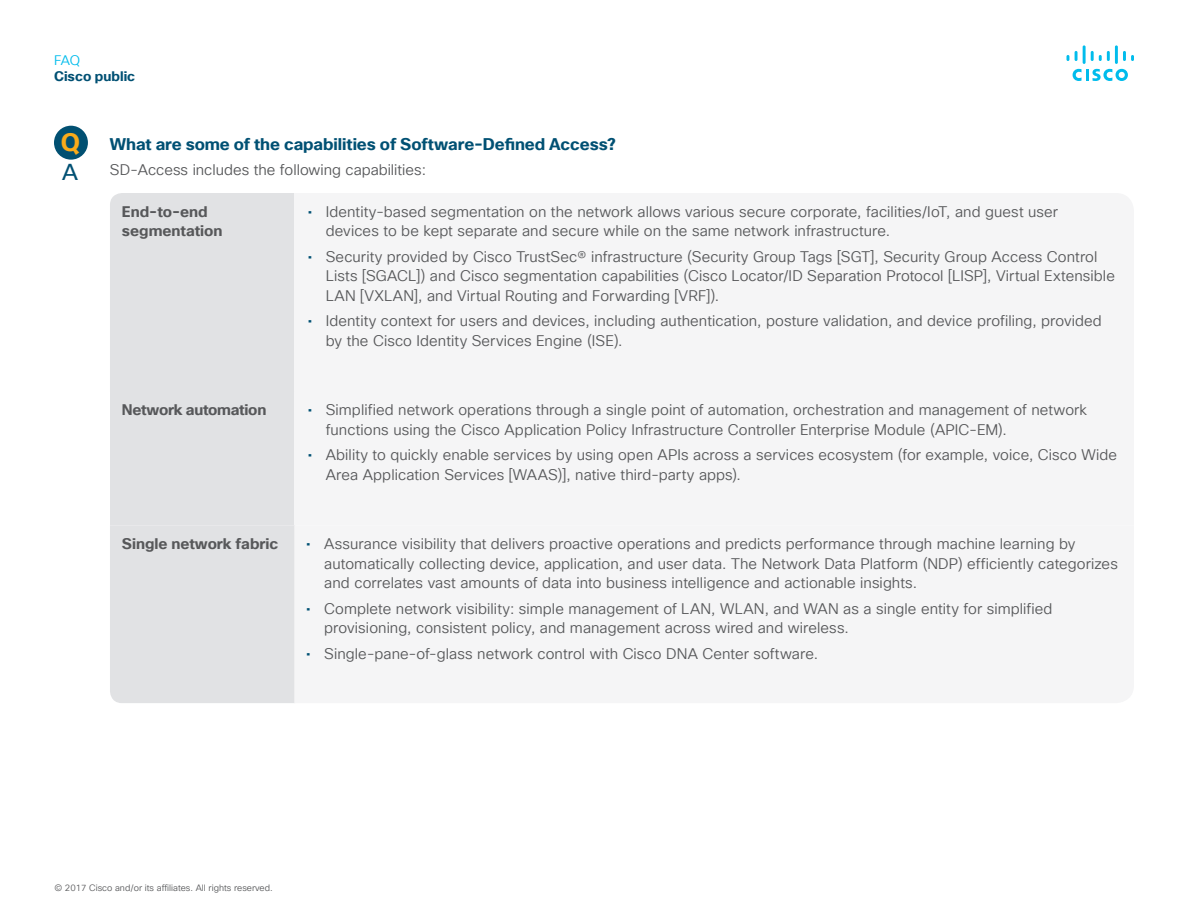
<style>
.page{position:relative;width:1188px;height:918px;background:#fff}
.page>*{position:absolute;margin:0;border:0;box-sizing:border-box;transform-origin:0 0}
.Subhead2_Orange{font:700 24.6px "Cisco Sans TT";color:#faab1a}
.Subhead2_Orange-2{font:22.5px "Cisco Sans TT";color:#005073}
.Subhead3_Indigo{font:700 16.5px "Cisco Sans TT";letter-spacing:-.005em;color:#005073}
.Body{font:15px/19.5px "Cisco Sans TT Light";letter-spacing:.005em;color:#57585a}
.Body-2{font:700 15px/19.5px "Cisco Sans TT";color:#57585a}
.t1{font:700 13.5px "Cisco Sans TT";color:#005073}
.t2{font:13.5px "Cisco Sans TT Light";color:#01bcec}
.t3{font:9px "Cisco Sans TT Light";color:#57585a}
.s1{font-family:"Cisco Sans TT";color:#005073}
</style>
<div class="page">
<svg style="left:1073px;top:69px;width:55px;height:12px"></svg>
<svg style="left:1067px;top:55px;width:2px;height:6px"></svg>
<svg style="left:1075px;top:51px;width:3px;height:10px"></svg>
<hr style="left:1083px;top:45px;width:3px;height:19px;background:#01bcec">
<svg style="left:1091px;top:51px;width:19px;height:10px"></svg>
<hr style="left:1115px;top:45px;width:3px;height:19px;background:#01bcec">
<svg style="left:1123px;top:51px;width:11px;height:10px"></svg>
<div style="left:110px;top:392px;width:184px;height:133px;background:#e1e2e4"></div>
<div style="left:294px;top:392px;width:840px;height:133px;background:#f5f5f6"></div>
<div style="left:110px;top:193px;width:184px;height:198px;background:#e1e2e4"></div>
<div style="left:110px;top:525px;width:184px;height:178px;background:#e1e2e4"></div>
<div style="left:54px;top:126px;width:34px;height:34px;background:#015072;border-radius:50%"></div>
<p class="t2" style="left:54px;top:51px;width:28px">FAQ</p>
<p class="t1" style="left:54px;top:67px;width:83px">Cisco public</p>
<p class="Subhead2_Orange" style="left:61px;top:126px;width:21px">Q</p>
<p class="Subhead2_Orange-2" style="left:62px;top:158px;width:17px">A</p>
<p class="Subhead3_Indigo" style="left:110px;top:133px;width:508px">What are some of the capabilities of Software-Defined Access?</p>
<p class="Body" style="left:110px;top:160px;width:318px">SD-Access includes the following capabilities:</p>
<p class="Body-2" style="left:122px;top:202px;width:102px">End-to-end segmentation</p>
<p class="Body" style="left:326px;top:202px;width:734px;text-indent:-18px"><span class="s1">•</span> Identity-based segmentation on the network allows various secure corporate, facilities/IoT, and guest user devices to be kept separate and secure while on the same network infrastructure.</p>
<p class="Body" style="left:326px;top:247px;width:791px;text-indent:-18px"><span class="s1">•</span> Security provided by Cisco TrustSec® infrastructure (Security Group Tags [SGT], Security Group Access Control<br>Lists [SGACL]) and Cisco segmentation capabilities (Cisco Locator/ID Separation Protocol [LISP], Virtual Extensible<br>LAN [VXLAN], and Virtual Routing and Forwarding [VRF]).</p>
<p class="Body" style="left:326px;top:312px;width:778px;text-indent:-18px"><span class="s1">•</span> Identity context for users and devices, including authentication, posture validation, and device profiling, provided by the Cisco Identity Services Engine (ISE).</p>
<p class="Body-2" style="left:122px;top:401px;width:146px">Network automation</p>
<p class="Body" style="left:326px;top:401px;width:763px;text-indent:-18px"><span class="s1">•</span> Simplified network operations through a single point of automation, orchestration and management of network functions using the Cisco Application Policy Infrastructure Controller Enterprise Module (APIC-EM).</p>
<p class="Body" style="left:326px;top:446px;width:793px;text-indent:-18px"><span class="s1">•</span> Ability to quickly enable services by using open APIs across a services ecosystem (for example, voice, Cisco Wide<br>Area Application Services [WAAS)], native third-party apps).</p>
<p class="Body-2" style="left:122px;top:534px;width:158px">Single network fabric</p>
<p class="Body" style="left:324px;top:535px;width:795px;text-indent:-18px"><span class="s1">•</span> Assurance visibility that delivers proactive operations and predicts performance through machine learning by automatically collecting device, application, and user data. The Network Data Platform (NDP) efficiently categorizes and correlates vast amounts of data into business intelligence and actionable insights.</p>
<p class="Body" style="left:324px;top:599px;width:730px;text-indent:-18px"><span class="s1">•</span> Complete network visibility: simple management of LAN, WLAN, and WAN as a single entity for simplified provisioning, consistent policy, and management across wired and wireless.</p>
<p class="Body" style="left:306px;top:644px;width:513px"><span class="s1">•</span> Single-pane-of-glass network control with Cisco DNA Center software.</p>
<p class="t3" style="left:54px;top:882px;width:220px">© 2017 Cisco and/or its affiliates. All rights reserved.</p>
</div>
